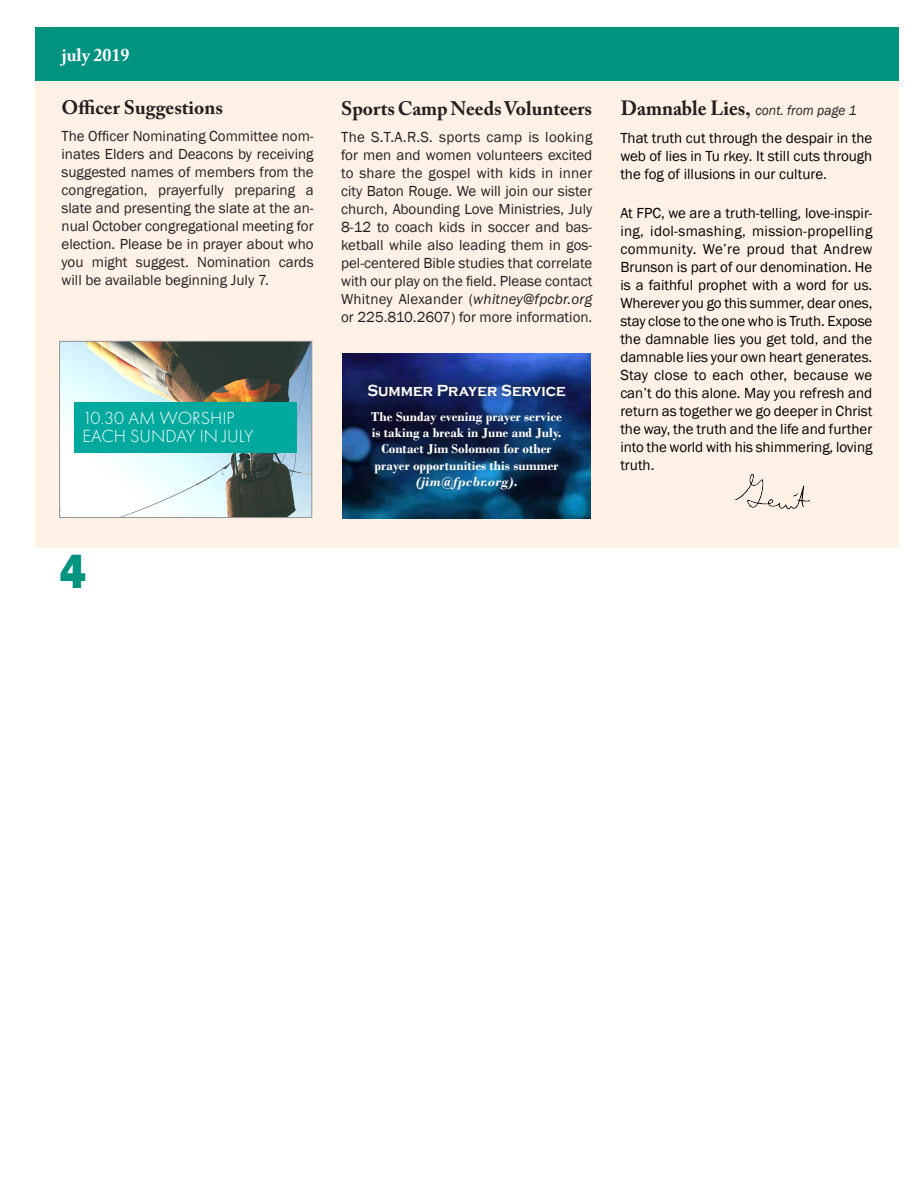
<style>
.page{position:relative;width:918px;height:1188px;background:#fff}
.page>*{position:absolute;margin:0;border:0;box-sizing:border-box;transform-origin:0 0}
.t1{font:800 49.5px "Franklin Gothic";color:#009380;scale:.91 1}
.t2{font:700 19.5px "Adobe Caslon Pro";color:#231f20}
.t3{font:300 18.3px/18px "Futura PT";color:#fff}
.t4{font:700 18px "Adobe Caslon Pro";color:#fff}
.t5{font:700 16.5px "Copperplate Gothic";color:#fff;scale:.91 1}
.t6{font:15px/18px "Franklin Gothic";color:#231f20;text-align:justify}
.t7{font:15px/18px "Franklin Gothic";color:#000;text-align:justify}
.t8{font:italic 14.1px "Franklin Gothic";color:#231f20;scale:.95 1}
.t9{font:700 13.5px/16.2px "Bodoni";color:#fff;text-align:center}
.s1{font-family:"Adobe Caslon Pro";font-weight:700;font-style:normal;font-size:20.4px}
.s2{font-family:"Bodoni";font-weight:700;font-style:normal;font-size:20.4px}
.s3{font-style:italic}
</style>
<div class="page">
<div style="left:35px;top:81px;width:864px;height:467px;background:#fff1e6"></div>
<div style="left:35px;top:27px;width:864px;height:54px;background:#009380"></div>
<img style="left:343px;top:353px;width:247px;height:166px">
<div style="left:359px;top:375px;width:215px;height:123px;background:#231f20;opacity:.65"></div>
<img style="left:61px;top:343px;width:249px;height:173px">
<div style="left:75px;top:402px;width:222px;height:51px;background:#00a99d"></div>
<div style="left:59px;top:341px;width:253px;height:177px;border:1px solid #939598"></div>
<img style="left:735px;top:474px;width:75px;height:36px">
<p class="t4" style="left:62px;top:44px;width:69px">july 2019</p>
<p class="t2" style="left:62px;top:96px;width:163px">Officer Suggestions</p>
<p class="t6" style="left:62px;top:127px;width:254px">The Officer Nominating Committee nom&shy;inates Elders and Deacons by receiving suggested names of members from the congregation, prayerfully preparing a slate and presenting the slate at the an&shy;nual October congregational meeting for election. Please be in prayer about who you might suggest. Nomination cards will be available beginning July 7.</p>
<p class="t3" style="left:83px;top:410px;width:172px">10.30 AM WORSHIP<br>EACH SUNDAY IN JULY</p>
<p class="t1" style="left:59px;top:539px;width:30px">4</p>
<p class="t2" style="left:341px;top:97px;width:253px">Sports Camp Needs Volunteers</p>
<p class="t8" style="left:621px;top:101px;width:250px"><span class="s1">Damnable Lies</span><span class="s2">,</span> cont. from page 1</p>
<p class="t6" style="left:341px;top:128px;width:253px">The S.T.A.R.S. sports camp is looking for men and women volunteers excited to share the gospel with kids in inner city Baton Rouge. We will join our sister church, Abounding Love Ministries, July 8-12 to coach kids in soccer and bas&shy;ketball while also leading them in gos&shy;pel-centered Bible studies that correlate with our play on the field. Please contact Whitney Alexander (<span class="s3">whitney@fpcbr.org </span>or 225.810.2607) for more information.</p>
<p class="t7" style="left:620px;top:129px;width:254px">That truth cut through the despair in the web of lies in Tu rkey. It still cuts through the fog of illusions in our culture.</p>
<p class="t7" style="left:620px;top:204px;width:254px">At FPC, we are a truth-telling, love-inspir&shy;ing, idol-smashing, mission-propelling community. We’re proud that Andrew Brunson is part of our denomination. He is a faithful prophet with a word for us.<br>Wherever you go this summer, dear ones, stay close to the one who is Truth. Expose the damnable lies you get told, and the damnable lies your own heart generates.<br>Stay close to each other, because we can’t do this alone. May you refresh and return as together we go deeper in Christ the way, the truth and the life and further into the world with his shimmering, loving truth.</p>
<p class="t5" style="left:367px;top:381px;width:220px">Summer Prayer Service</p>
<p class="t9" style="left:371px;top:408px;width:192px">The Sunday evening prayer service is taking a break in June and July.<br>Contact Jim Solomon for other prayer opportunities this summer <span class="s3">(jim@fpcbr.org)</span>.</p>
</div>
